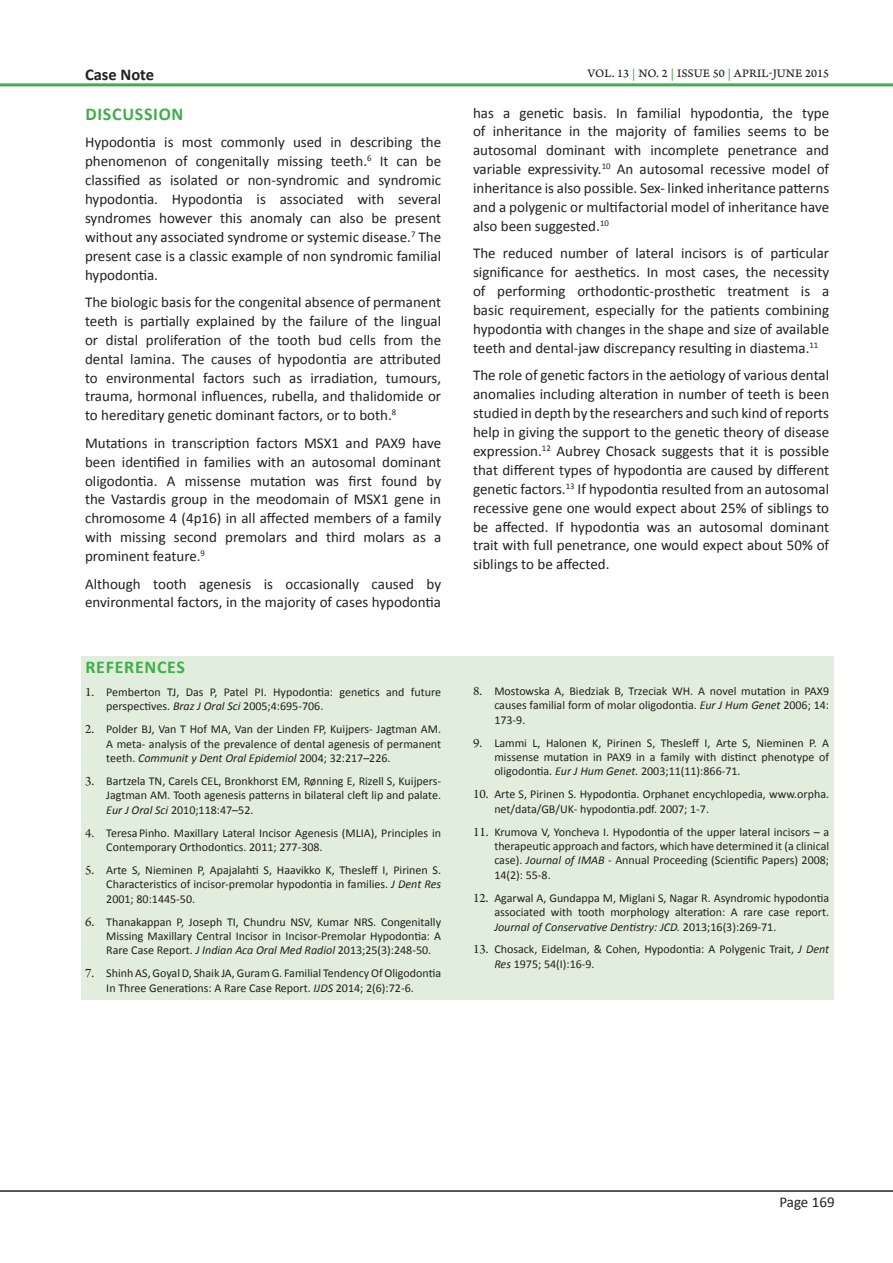
<style>
.page{position:relative;width:893px;height:1263px;background:#fff}
.page>*{position:absolute;margin:0;border:0;box-sizing:border-box;transform-origin:0 0}
.Normal_Text{font:700 18px "Calibri";letter-spacing:.04em;color:#40ae49}
.Heading_2_-_Sub_head{font:700 18px "Calibri";letter-spacing:.04em;color:#40ae49}
.Abstract_Words{font:700 16.5px "Calibri";color:#231f20}
.Normal_Text-2{font:15px/18.9px "Calibri";color:#231f20;text-align:justify}
.Refrence_Text{font:12px/14.4px "Calibri";color:#231f20;text-align:justify}
.t1{font:12px "Arno Pro Caption";letter-spacing:.01em;color:#231f20}
.s1{font-family:"Arno Pro";font-size:13.5px}
.s2{font-style:italic}
.s3{color:#40ae49}
</style>
<div class="page">
<hr style="left:0;top:1190px;width:893px;height:2px;background:#231f20">
<hr style="left:0;top:83px;width:893px;height:3px;background:#40ae49">
<div style="left:82px;top:656px;width:752px;height:343px;background:#e1eedd"></div>
<p class="Abstract_Words" style="left:85px;top:64px;width:71px">Case Note</p>
<p class="Normal_Text" style="left:85px;top:102px;width:100px">DISCUSSION</p>
<p class="Normal_Text-2" style="left:85px;top:133px;width:358px">Hypodontia is most commonly used in describing the phenomenon of congenitally missing teeth.<sup>6</sup> It can be classified as isolated or non-syndromic and syndromic hypodontia. Hypodontia is associated with several syndromes however this anomaly can also be present without any associated syndrome or systemic disease.<sup>7</sup> The present case is a classic example of non syndromic familial hypodontia.</p>
<p class="Normal_Text-2" style="left:85px;top:293px;width:358px">The biologic basis for the congenital absence of permanent teeth is partially explained by the failure of the lingual or distal proliferation of the tooth bud cells from the dental lamina. The causes of hypodontia are attributed to environmental factors such as irradiation, tumours, trauma, hormonal influences, rubella, and thalidomide or to hereditary genetic dominant factors, or to both.<sup>8</sup></p>
<p class="Normal_Text-2" style="left:85px;top:433px;width:358px">Mutations in transcription factors MSX1 and PAX9 have been identified in families with an autosomal dominant oligodontia. A missense mutation was first found by the Vastardis group in the meodomain of MSX1 gene in chromosome 4 (4p16) in all affected members of a family with missing second premolars and third molars as a prominent feature.<sup>9</sup></p>
<p class="Normal_Text-2" style="left:85px;top:574px;width:358px">Although tooth agenesis is occasionally caused by environmental factors, in the majority of cases hypodontia</p>
<p class="Heading_2_-_Sub_head" style="left:85px;top:655px;width:101px">REFERENCES</p>
<p class="Refrence_Text" style="left:106px;top:685px;width:336px;text-indent:-21px"><span class="s1">1.</span> Pemberton TJ, Das P, Patel PI. Hypodontia: genetics and future perspectives. <span class="s2">Braz J Oral Sci</span> 2005;4:695-706.</p>
<p class="Refrence_Text" style="left:106px;top:722px;width:336px;text-indent:-21px"><span class="s1">2.</span> Polder BJ, Van T Hof MA, Van der Linden FP, Kuijpers- Jagtman AM.<br>A meta- analysis of the prevalence of dental agenesis of permanent teeth. <span class="s2">Communit y Dent Oral Epidemiol</span> 2004; 32:217–226.</p>
<p class="Refrence_Text" style="left:106px;top:774px;width:336px;text-indent:-21px"><span class="s1">3.</span> Bartzela TN, Carels CEL, Bronkhorst EM, Rønning E, Rizell S, Kuijpers-Jagtman AM. Tooth agenesis patterns in bilateral cleft lip and palate.<br><span class="s2">Eur J Oral Sci</span> 2010;118:47–52.</p>
<p class="Refrence_Text" style="left:106px;top:825px;width:336px;text-indent:-21px"><span class="s1">4.</span> TeresaPinho. Maxillary Lateral Incisor Agenesis (MLIA), Principles in<br>Contemporary Orthodontics. 2011; 277-308.</p>
<p class="Refrence_Text" style="left:106px;top:863px;width:336px;text-indent:-21px"><span class="s1">5.</span> Arte S, Nieminen P, Apajalahti S, Haavikko K, Thesleff I, Pirinen S.<br>Characteristics of incisor-premolar hypodontia in families. <span class="s2">J Dent Res </span>2001; 80:1445-50.</p>
<p class="Refrence_Text" style="left:106px;top:914px;width:336px;text-indent:-21px"><span class="s1">6.</span> Thanakappan P, Joseph TI, Chundru NSV, Kumar NRS. Congenitally Missing Maxillary Central Incisor in Incisor-Premolar Hypodontia: A Rare Case Report. <span class="s2">J Indian Aca Oral Med Radiol</span> 2013;25(3):248-50.</p>
<p class="Refrence_Text" style="left:85px;top:966px;width:358px;text-align:center"><span class="s1">7.</span> Shinh AS, Goyal D, Shaik JA, Guram G. Familial Tendency Of Oligodontia<br>In Three Generations: A Rare Case Report. <span class="s2">IJDS</span> 2014; 2(6):72-6.</p>
<p class="t1" style="left:587px;top:67px;width:243px">VOL. 13 <span class="s3">|</span> NO. 2 <span class="s3">|</span> ISSUE 50 <span class="s3">|</span> APRIL-JUNE 2015</p>
<p class="Normal_Text-2" style="left:473px;top:103px;width:358px">has a genetic basis. In familial hypodontia, the type of inheritance in the majority of families seems to be autosomal dominant with incomplete penetrance and variable expressivity.<sup>10</sup> An autosomal recessive model of inheritance is also possible. Sex- linked inheritance patterns and a polygenic or multifactorial model of inheritance have also been suggested.<sup>10</sup></p>
<p class="Normal_Text-2" style="left:473px;top:244px;width:358px">The reduced number of lateral incisors is of particular significance for aesthetics. In most cases, the necessity of performing orthodontic-prosthetic treatment is a basic requirement, especially for the patients combining hypodontia with changes in the shape and size of available teeth and dental-jaw discrepancy resulting in diastema.<sup>11</sup></p>
<p class="Normal_Text-2" style="left:473px;top:366px;width:358px">The role of genetic factors in the aetiology of various dental anomalies including alteration in number of teeth is been studied in depth by the researchers and such kind of reports help in giving the support to the genetic theory of disease expression.<sup>12</sup> Aubrey Chosack suggests that it is possible that different types of hypodontia are caused by different genetic factors.<sup>13</sup> If hypodontia resulted from an autosomal recessive gene one would expect about 25% of siblings to be affected. If hypodontia was an autosomal dominant trait with full penetrance, one would expect about 50% of siblings to be affected.</p>
<p class="Refrence_Text" style="left:494px;top:684px;width:336px;text-indent:-21px"><span class="s1">8.</span> Mostowska A, Biedziak B, Trzeciak WH. A novel mutation in PAX9 causes familial form of molar oligodontia. <span class="s2">Eur J Hum Genet</span> 2006; 14:<br>173-9.</p>
<p class="Refrence_Text" style="left:494px;top:735px;width:336px;text-indent:-21px"><span class="s1">9.</span> Lammi L, Halonen K, Pirinen S, Thesleff I, Arte S, Nieminen P. A missense mutation in PAX9 in a family with distinct phenotype of oligodontia. <span class="s2">Eur J Hum Genet.</span> 2003;11(11):866-71.</p>
<p class="Refrence_Text" style="left:494px;top:787px;width:336px;text-indent:-21px"><span class="s1">10.</span> Arte S, Pirinen S. Hypodontia. Orphanet encychlopedia, www.orpha. net/data/GB/UK- hypodontia.pdf. 2007; 1-7.</p>
<p class="Refrence_Text" style="left:494px;top:824px;width:336px;text-indent:-21px"><span class="s1">11.</span> Krumova V, Yoncheva I. Hypodontia of the upper lateral incisors – a therapeutic approach and factors, which have determined it (a clinical case). <span class="s2">Journal of IMAB</span> - Annual Proceeding (Scientific Papers) 2008; 14(2): 55-8.</p>
<p class="Refrence_Text" style="left:494px;top:891px;width:336px;text-indent:-21px"><span class="s1">12.</span> Agarwal A, Gundappa M, Miglani S, Nagar R. Asyndromic hypodontia associated with tooth morphology alteration: A rare case report.<br><span class="s2">Journal of Conservative Dentistry: JCD.</span> 2013;16(3):269-71.</p>
<p class="Refrence_Text" style="left:494px;top:942px;width:336px;text-indent:-21px"><span class="s1">13.</span> Chosack, Eidelman, &amp; Cohen, Hypodontia: A Polygenic Trait, <span class="s2">J Dent<br>Res</span> 1975; 54(I):16-9.</p>
<p class="Normal_Text-2" style="left:779px;top:1193px;width:57px">Page 169</p>
</div>
